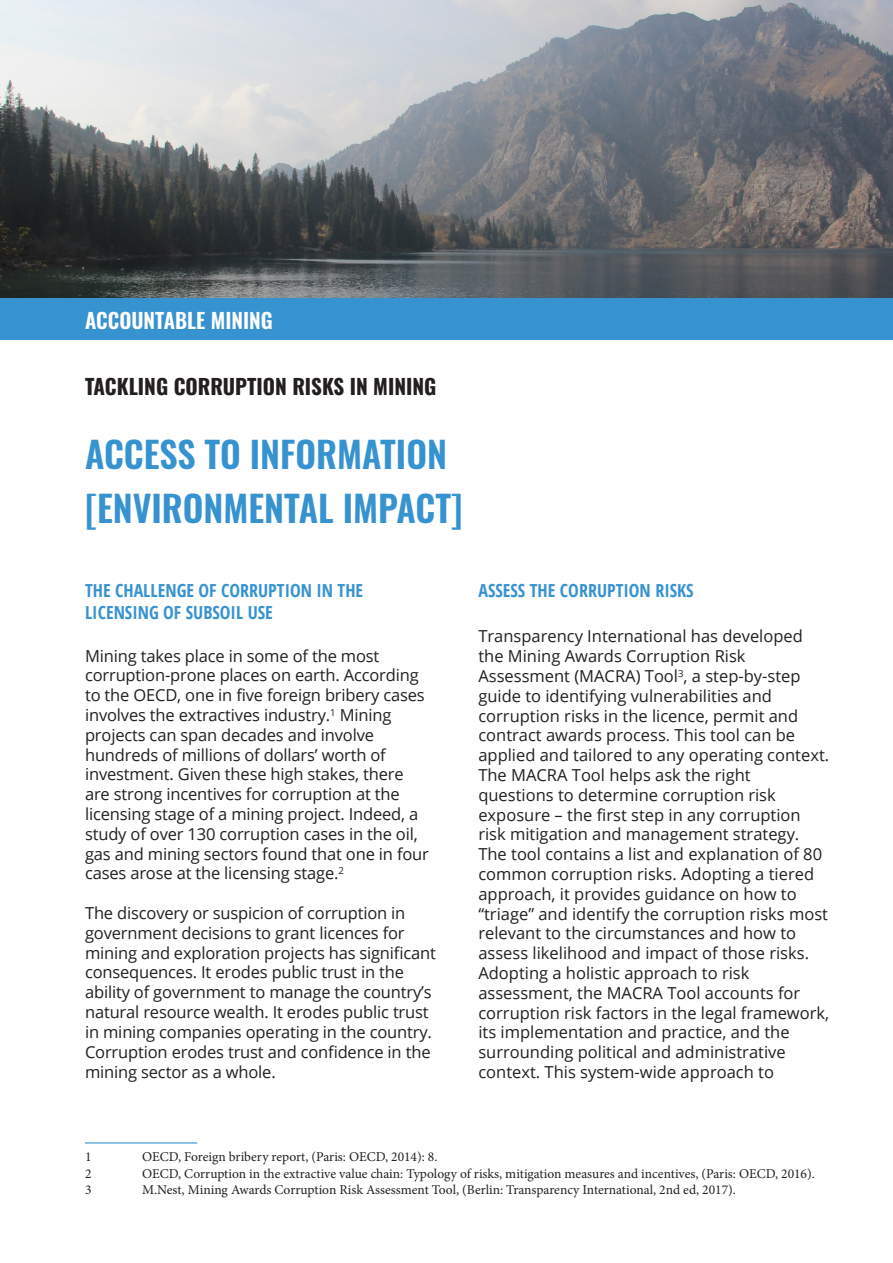
<style>
.page{position:relative;width:893px;height:1263px;background:#fff}
.page>*{position:absolute;margin:0;border:0;box-sizing:border-box;transform-origin:0 0}
.Graphic_H1{font:600 36px "Oswald";color:#3793d0}
.Graphic_H1-2{font:700 21px "Oswald";color:#231f20}
.Graphic_H1-3{font:600 21px "Oswald";color:#fff}
.Graphic_H1-4{font:700 18px/21.6px "Open Sans Condensed";color:#3793d0}
.t1{font:16.5px/19.8px "Open Sans";color:#231f20}
.t2{font:13.5px "Minion Pro";color:#231f20}
</style>
<div class="page">
<div style="left:0;top:298px;width:893px;height:42px;background:#3793d0"></div>
<hr style="left:85px;top:1142px;width:112px;height:1px;background:#3793d0">
<img style="left:0;top:0;width:893px;height:298px">
<p class="Graphic_H1-3" style="left:85px;top:309px;width:189px">ACCOUNTABLE MINING</p>
<p class="Graphic_H1-2" style="left:85px;top:376px;width:353px">TACKLING CORRUPTION RISKS IN MINING</p>
<p class="Graphic_H1" style="left:85px;top:435px;width:363px">ACCESS TO INFORMATION</p>
<p class="Graphic_H1" style="left:85px;top:489px;width:379px">[ENVIRONMENTAL IMPACT]</p>
<p class="Graphic_H1-4" style="left:85px;top:579px;width:280px">THE CHALLENGE OF CORRUPTION IN THE<br>LICENSING OF SUBSOIL USE</p>
<p class="t1" style="left:85px;top:645px;width:345px">Mining takes place in some of the most corruption-prone places on earth. According to the OECD, one in five foreign bribery cases involves the extractives industry.<sup>1</sup> Mining projects can span decades and involve hundreds of millions of dollars’ worth of investment. Given these high stakes, there are strong incentives for corruption at the licensing stage of a mining project. Indeed, a study of over 130 corruption cases in the oil, gas and mining sectors found that one in four cases arose at the licensing stage.<sup>2</sup></p>
<p class="t1" style="left:85px;top:903px;width:352px">The discovery or suspicion of corruption in government decisions to grant licences for mining and exploration projects has significant consequences. It erodes public trust in the ability of government to manage the country’s natural resource wealth. It erodes public trust in mining companies operating in the country.<br>Corruption erodes trust and confidence in the mining sector as a whole.</p>
<p class="Graphic_H1-4" style="left:478px;top:579px;width:217px">ASSESS THE CORRUPTION RISKS</p>
<p class="t1" style="left:478px;top:626px;width:352px">Transparency International has developed the Mining Awards Corruption Risk Assessment (MACRA) Tool<sup>3</sup>, a step-by-step guide to identifying vulnerabilities and corruption risks in the licence, permit and contract awards process. This tool can be applied and tailored to any operating context.</p>
<p class="t1" style="left:478px;top:765px;width:351px">The MACRA Tool helps ask the right questions to determine corruption risk exposure – the first step in any corruption risk mitigation and management strategy.<br>The tool contains a list and explanation of 80 common corruption risks. Adopting a tiered approach, it provides guidance on how to “triage” and identify the corruption risks most relevant to the circumstances and how to assess likelihood and impact of those risks.</p>
<p class="t1" style="left:478px;top:963px;width:352px">Adopting a holistic approach to risk assessment, the MACRA Tool accounts for corruption risk factors in the legal framework, its implementation and practice, and the surrounding political and administrative context. This system-wide approach to</p>
<p class="t2" style="left:85px;top:1148px;width:8px">1</p>
<p class="t2" style="left:142px;top:1148px;width:297px">OECD, Foreign bribery report, (Paris: OECD, 2014): 8.</p>
<p class="t2" style="left:85px;top:1164px;width:8px">2</p>
<p class="t2" style="left:142px;top:1164px;width:674px">OECD, Corruption in the extractive value chain: Typology of risks, mitigation measures and incentives, (Paris: OECD, 2016).</p>
<p class="t2" style="left:85px;top:1180px;width:8px">3</p>
<p class="t2" style="left:142px;top:1180px;width:595px">M.Nest, Mining Awards Corruption Risk Assessment Tool, (Berlin: Transparency International, 2nd ed, 2017).</p>
</div>
